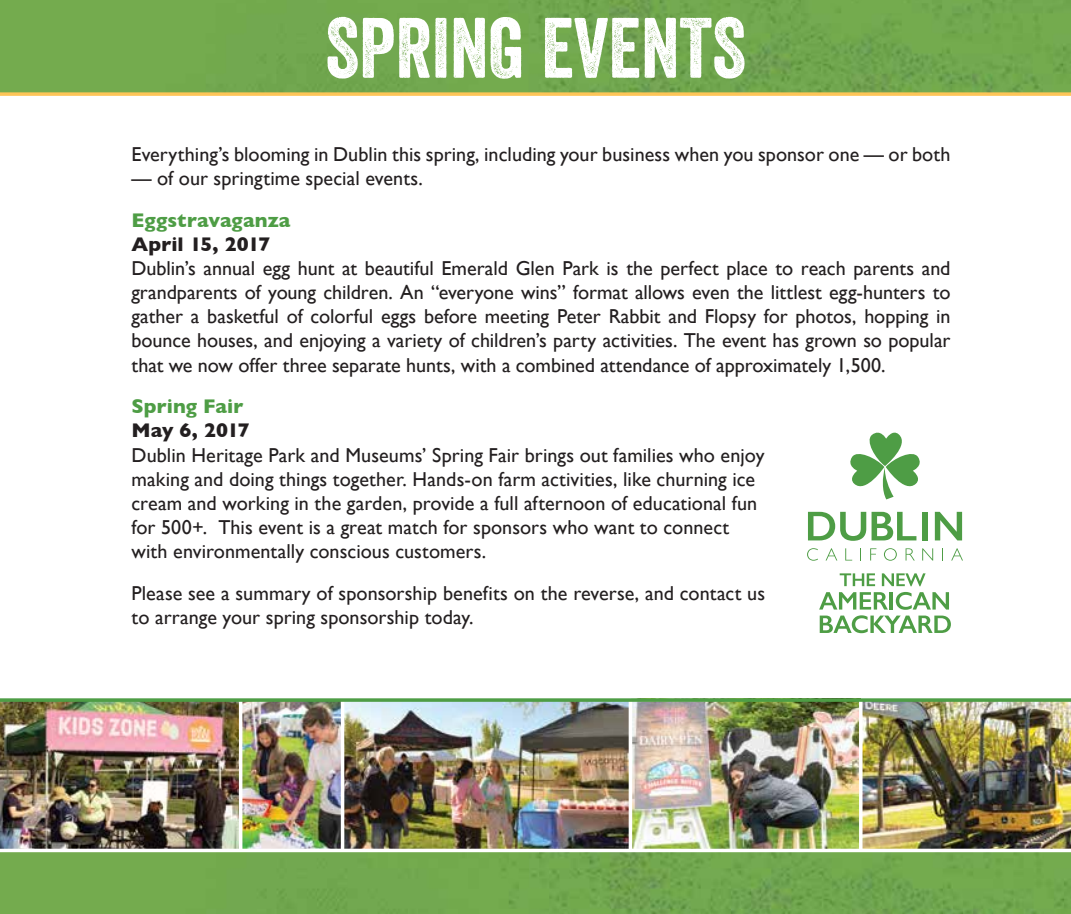
<style>
.page{position:relative;width:1071px;height:914px;background:#fff}
.page>*{position:absolute;margin:0;border:0;box-sizing:border-box;transform-origin:0 0}
.t1{font:82.6px "Veneer";color:#fff}
.t2{font:20.12px/24.2px "Gill Sans";color:#231f20}
.t3{font:700 20.12px "Gill Sans";letter-spacing:.005em;color:#4e9d45}
.t4{font:700 20.12px "Gill Sans";color:#231f20}
</style>
<div class="page">
<img style="left:0;top:701px;width:239px;height:147px">
<img style="left:0;top:852px;width:1071px;height:62px">
<img style="left:863px;top:701px;width:208px;height:147px">
<img style="left:632px;top:701px;width:227px;height:147px">
<img style="left:242px;top:701px;width:387px;height:147px">
<img style="left:0;top:0;width:1071px;height:92px">
<svg style="left:0;top:848px;width:1071px;height:1px"></svg>
<svg style="left:0;top:92px;width:1071px;height:4px;fill:#fec558"></svg>
<hr style="left:341px;top:700px;width:3px;height:150px;background:#fff">
<hr style="left:629px;top:700px;width:3px;height:150px;background:#fff">
<svg style="left:859px;top:701px;width:4px;height:148px"></svg>
<svg style="left:840px;top:573px;width:35px;height:13px"></svg>
<svg style="left:882px;top:573px;width:44px;height:13px"></svg>
<svg style="left:819px;top:592px;width:69px;height:17px"></svg>
<hr style="left:890px;top:592px;width:3px;height:17px;background:#4e9d45">
<svg style="left:896px;top:592px;width:53px;height:17px"></svg>
<svg style="left:820px;top:615px;width:131px;height:18px"></svg>
<svg style="left:808px;top:512px;width:58px;height:29px"></svg>
<svg style="left:872px;top:512px;width:44px;height:28px"></svg>
<div style="left:922px;top:512px;width:6px;height:28px;background:#4e9d45"></div>
<svg style="left:935px;top:512px;width:27px;height:28px"></svg>
<svg style="left:807px;top:548px;width:11px;height:12px"></svg>
<svg style="left:826px;top:548px;width:11px;height:12px"></svg>
<svg style="left:845px;top:548px;width:7px;height:12px"></svg>
<svg style="left:860px;top:548px;width:1px;height:12px"></svg>
<svg style="left:870px;top:548px;width:6px;height:12px"></svg>
<svg style="left:884px;top:548px;width:13px;height:12px"></svg>
<svg style="left:906px;top:548px;width:9px;height:12px"></svg>
<svg style="left:922px;top:548px;width:11px;height:12px"></svg>
<svg style="left:942px;top:548px;width:1px;height:12px"></svg>
<svg style="left:951px;top:548px;width:12px;height:12px"></svg>
<svg style="left:850px;top:432px;width:70px;height:67px"></svg>
<hr style="left:239px;top:700px;width:3px;height:150px;background:#fff">
<hr style="left:0;top:698px;width:1071px;height:3px;background:#4e9d45">
<h1 class="t1" style="left:325px;top:-2px;width:422px">SPRING EVENTS</h1>
<p class="t2" style="left:131px;top:142px;width:821px">Everything’s blooming in Dublin this spring, including your business when you sponsor one — or both</p>
<p class="t2" style="left:131px;top:166px;width:293px">— of our springtime special events.</p>
<p class="t3" style="left:131px;top:204px;width:160px">Eggstravaganza</p>
<p class="t4" style="left:131px;top:228px;width:140px">April 15, 2017</p>
<p class="t2" style="left:131px;top:256px;width:821px;text-align:justify">Dublin’s annual egg hunt at beautiful Emerald Glen Park is the perfect place to reach parents and grandparents of young children. An “everyone wins” format allows even the littlest egg-hunters to gather a basketful of colorful eggs before meeting Peter Rabbit and Flopsy for photos, hopping in bounce houses, and enjoying a variety of children’s party activities. The event has grown so popular that we now offer three separate hunts, with a combined attendance of approximately 1,500.</p>
<p class="t3" style="left:131px;top:390px;width:113px">Spring Fair</p>
<p class="t4" style="left:131px;top:414px;width:120px">May 6, 2017</p>
<p class="t2" style="left:131px;top:442px;width:635px">Dublin Heritage Park and Museums’ Spring Fair brings out families who enjoy making and doing things together. Hands-on farm activities, like churning ice cream and working in the garden, provide a full afternoon of educational fun for 500+. This event is a great match for sponsors who want to connect with environmentally conscious customers.</p>
<p class="t2" style="left:131px;top:580px;width:635px">Please see a summary of sponsorship benefits on the reverse, and contact us to arrange your spring sponsorship today.</p>
</div>
